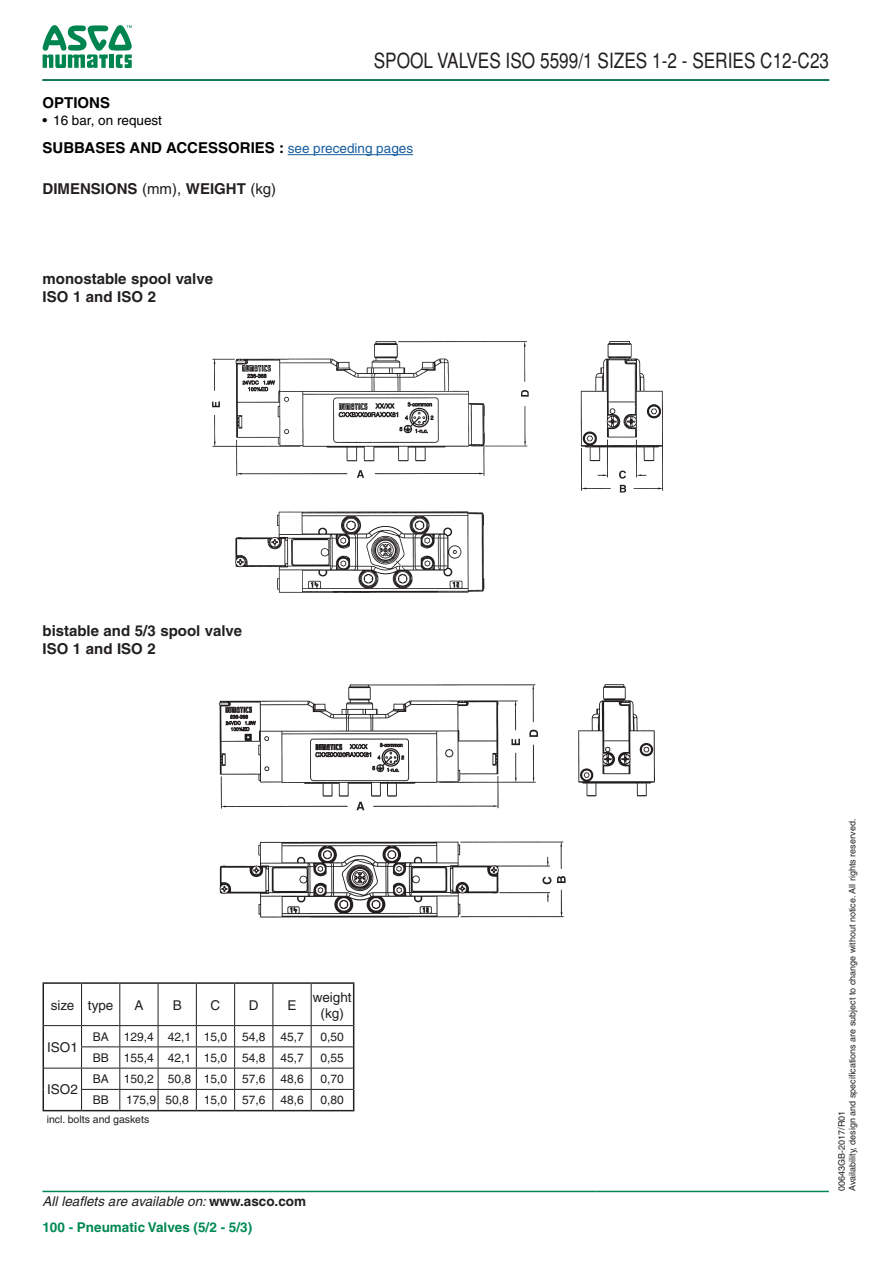
<style>
.page{position:relative;width:893px;height:1263px;background:#fff}
.page>*{position:absolute;margin:0;border:0;box-sizing:border-box;transform-origin:0 0}
.t1{font:condensed 21px "Helvetica";color:#231f20}
.Ueberschrift_3{font:700 15px "Helvetica";color:#231f20}
.t2{font:700 15px "Helvetica";color:#000}
.t3{font:italic 13.5px/26.1px "Helvetica";color:#231f20}
.t4{font:13.5px "Helvetica";color:#231f20}
.t5{font:13.5px "Helvetica";color:#000}
.t6{font:12px "Helvetica";color:#231f20}
.t7{font:10.5px "Helvetica";color:#231f20}
.t8{font:9px "Helvetica";color:#231f20}
.s1{font-weight:400;font-size:13.5px;color:#175d9e}
.s2{font-weight:400}
.s3{font-weight:700;font-style:normal}
.s4{font-weight:700;font-style:normal;color:#008a57}
.s5{font-weight:700;font-style:normal;color:#008751}
</style>
<div class="page">
<hr style="left:42px;top:1191px;width:555px;height:1px;background:#008751">
<hr style="left:597px;top:1191px;width:232px;height:1px;background:#008751">
<hr style="left:43px;top:79px;width:786px;height:2px;background:#008751">
<svg style="left:43px;top:25px;width:89px;height:43px"></svg>
<img style="left:212px;top:341px;width:452px;height:252px">
<img style="left:219px;top:684px;width:436px;height:234px">
<hr style="left:288px;top:154px;width:125px;height:1px;background:#175d9e">
<hr style="left:43px;top:982px;width:39px;height:2px;background:#231f20">
<hr style="left:43px;top:984px;width:1px;height:41px;background:#231f20">
<hr style="left:82px;top:982px;width:38px;height:2px;background:#231f20">
<hr style="left:120px;top:982px;width:38px;height:2px;background:#231f20">
<hr style="left:158px;top:982px;width:38px;height:2px;background:#231f20">
<hr style="left:196px;top:982px;width:39px;height:2px;background:#231f20">
<hr style="left:235px;top:982px;width:38px;height:2px;background:#231f20">
<hr style="left:273px;top:982px;width:38px;height:2px;background:#231f20">
<hr style="left:311px;top:982px;width:43px;height:2px;background:#231f20">
<hr style="left:353px;top:984px;width:1px;height:41px;background:#231f20">
<svg style="left:43px;top:1025px;width:1px;height:85px"></svg>
<svg style="left:353px;top:1025px;width:1px;height:85px"></svg>
<hr style="left:81px;top:984px;width:1px;height:41px;background:#231f20">
<hr style="left:119px;top:984px;width:1px;height:41px;background:#231f20">
<hr style="left:158px;top:984px;width:1px;height:41px;background:#231f20">
<hr style="left:196px;top:984px;width:1px;height:41px;background:#231f20">
<hr style="left:234px;top:984px;width:1px;height:41px;background:#231f20">
<hr style="left:273px;top:984px;width:1px;height:41px;background:#231f20">
<hr style="left:311px;top:984px;width:1px;height:41px;background:#231f20">
<hr style="left:44px;top:1025px;width:38px;height:1px;background:#231f20">
<hr style="left:81px;top:1046px;width:39px;height:1px;background:#231f20">
<hr style="left:120px;top:1046px;width:38px;height:1px;background:#231f20">
<hr style="left:158px;top:1046px;width:38px;height:1px;background:#231f20">
<hr style="left:196px;top:1046px;width:39px;height:1px;background:#231f20">
<hr style="left:235px;top:1046px;width:38px;height:1px;background:#231f20">
<hr style="left:273px;top:1046px;width:38px;height:1px;background:#231f20">
<hr style="left:311px;top:1046px;width:42px;height:1px;background:#231f20">
<hr style="left:44px;top:1068px;width:38px;height:1px;background:#231f20">
<hr style="left:82px;top:1068px;width:38px;height:1px;background:#231f20">
<hr style="left:120px;top:1068px;width:38px;height:1px;background:#231f20">
<hr style="left:158px;top:1068px;width:38px;height:1px;background:#231f20">
<hr style="left:196px;top:1068px;width:39px;height:1px;background:#231f20">
<hr style="left:235px;top:1068px;width:38px;height:1px;background:#231f20">
<hr style="left:273px;top:1068px;width:38px;height:1px;background:#231f20">
<hr style="left:311px;top:1068px;width:42px;height:1px;background:#231f20">
<hr style="left:81px;top:1089px;width:39px;height:1px;background:#231f20">
<svg style="left:81px;top:1026px;width:1px;height:84px"></svg>
<hr style="left:120px;top:1089px;width:38px;height:1px;background:#231f20">
<svg style="left:119px;top:1026px;width:1px;height:84px"></svg>
<hr style="left:158px;top:1089px;width:38px;height:1px;background:#231f20">
<svg style="left:158px;top:1026px;width:1px;height:84px"></svg>
<hr style="left:196px;top:1089px;width:39px;height:1px;background:#231f20">
<svg style="left:196px;top:1026px;width:1px;height:84px"></svg>
<hr style="left:235px;top:1089px;width:38px;height:1px;background:#231f20">
<svg style="left:234px;top:1026px;width:1px;height:84px"></svg>
<hr style="left:273px;top:1089px;width:38px;height:1px;background:#231f20">
<svg style="left:273px;top:1026px;width:1px;height:84px"></svg>
<hr style="left:311px;top:1089px;width:42px;height:1px;background:#231f20">
<svg style="left:311px;top:1026px;width:1px;height:84px"></svg>
<hr style="left:82px;top:1025px;width:38px;height:1px;background:#231f20">
<hr style="left:120px;top:1025px;width:38px;height:1px;background:#231f20">
<hr style="left:158px;top:1025px;width:38px;height:1px;background:#231f20">
<hr style="left:196px;top:1025px;width:39px;height:1px;background:#231f20">
<hr style="left:235px;top:1025px;width:38px;height:1px;background:#231f20">
<hr style="left:273px;top:1025px;width:38px;height:1px;background:#231f20">
<hr style="left:311px;top:1025px;width:42px;height:1px;background:#231f20">
<hr style="left:43px;top:1110px;width:39px;height:1px;background:#231f20">
<hr style="left:82px;top:1110px;width:38px;height:1px;background:#231f20">
<hr style="left:120px;top:1110px;width:38px;height:1px;background:#231f20">
<hr style="left:158px;top:1110px;width:38px;height:1px;background:#231f20">
<hr style="left:196px;top:1110px;width:39px;height:1px;background:#231f20">
<hr style="left:235px;top:1110px;width:38px;height:1px;background:#231f20">
<hr style="left:273px;top:1110px;width:38px;height:1px;background:#231f20">
<hr style="left:311px;top:1110px;width:43px;height:1px;background:#231f20">
<p class="t1" style="left:374px;top:48px;width:457px">SPOOL VALVES ISO 5599/1 SIZES 1-2 - SERIES C12-C23</p>
<p class="t2" style="left:43px;top:94px;width:69px">OPTIONS</p>
<p class="t5" style="left:43px;top:112px;width:121px">• 16 bar, on request</p>
<p class="t2" style="left:43px;top:139px;width:372px">SUBBASES AND ACCESSORIES : <span class="s1">see preceding pages</span></p>
<p class="Ueberschrift_3" style="left:43px;top:180px;width:235px">DIMENSIONS <span class="s2">(mm),</span> WEIGHT <span class="s2">(kg)</span></p>
<p class="Ueberschrift_3" style="left:43px;top:269px;width:172px">monostable spool valve</p>
<p class="Ueberschrift_3" style="left:43px;top:287px;width:115px">ISO 1 and ISO 2</p>
<p class="Ueberschrift_3" style="left:43px;top:622px;width:201px">bistable and 5/3 spool valve</p>
<p class="Ueberschrift_3" style="left:43px;top:640px;width:115px">ISO 1 and ISO 2</p>
<p class="t8" style="left:847px;top:1191px;width:373px;rotate:-90deg">Availability, design and specifications are subject to change without notice. All rights reserved.</p>
<p class="t4" style="left:313px;top:989px;width:40px">weight</p>
<p class="t4" style="left:321px;top:1005px;width:25px">(kg)</p>
<p class="t4" style="left:51px;top:997px;width:25px">size</p>
<p class="t4" style="left:88px;top:997px;width:27px">type</p>
<p class="t4" style="left:134px;top:997px;width:11px">A</p>
<p class="t4" style="left:173px;top:997px;width:11px">B</p>
<p class="t4" style="left:211px;top:997px;width:11px">C</p>
<p class="t4" style="left:249px;top:997px;width:11px">D</p>
<p class="t4" style="left:288px;top:997px;width:11px">E</p>
<p class="t6" style="left:93px;top:1030px;width:18px">BA</p>
<p class="t6" style="left:124px;top:1030px;width:32px">129,4</p>
<p class="t6" style="left:168px;top:1030px;width:25px">42,1</p>
<p class="t6" style="left:204px;top:1030px;width:25px">15,0</p>
<p class="t6" style="left:242px;top:1030px;width:25px">54,8</p>
<p class="t6" style="left:280px;top:1030px;width:25px">45,7</p>
<p class="t6" style="left:321px;top:1030px;width:25px">0,50</p>
<p class="t6" style="left:93px;top:1051px;width:18px">BB</p>
<p class="t6" style="left:124px;top:1051px;width:32px">155,4</p>
<p class="t6" style="left:168px;top:1051px;width:25px">42,1</p>
<p class="t6" style="left:204px;top:1051px;width:25px">15,0</p>
<p class="t6" style="left:242px;top:1051px;width:25px">54,8</p>
<p class="t6" style="left:280px;top:1051px;width:25px">45,7</p>
<p class="t6" style="left:321px;top:1051px;width:25px">0,55</p>
<p class="t4" style="left:47px;top:1039px;width:32px">ISO1</p>
<p class="t6" style="left:93px;top:1072px;width:18px">BA</p>
<p class="t6" style="left:124px;top:1072px;width:32px">150,2</p>
<p class="t6" style="left:168px;top:1072px;width:25px">50,8</p>
<p class="t6" style="left:204px;top:1072px;width:25px">15,0</p>
<p class="t6" style="left:242px;top:1072px;width:25px">57,6</p>
<p class="t6" style="left:280px;top:1072px;width:25px">48,6</p>
<p class="t6" style="left:321px;top:1072px;width:25px">0,70</p>
<p class="t6" style="left:93px;top:1093px;width:18px">BB</p>
<p class="t6" style="left:126px;top:1093px;width:32px">175,9</p>
<p class="t6" style="left:166px;top:1093px;width:25px">50,8</p>
<p class="t6" style="left:204px;top:1093px;width:25px">15,0</p>
<p class="t6" style="left:242px;top:1093px;width:25px">57,6</p>
<p class="t6" style="left:280px;top:1093px;width:25px">48,6</p>
<p class="t6" style="left:321px;top:1093px;width:25px">0,80</p>
<p class="t7" style="left:47px;top:1113px;width:104px">incl. bolts and gaskets</p>
<p class="t8" style="left:836px;top:1191px;width:82px;rotate:-90deg">00643GB-2017/R01</p>
<p class="t4" style="left:47px;top:1082px;width:32px">ISO2</p>
<p class="t3" style="left:42px;top:1188px;width:265px">All leaflets are available on: <span class="s3">www.asco.com<br></span><span class="s4">100 -</span> <span class="s5">Pneumatic Valves</span> <span class="s4">(5/2 - 5/3)</span></p>
</div>
